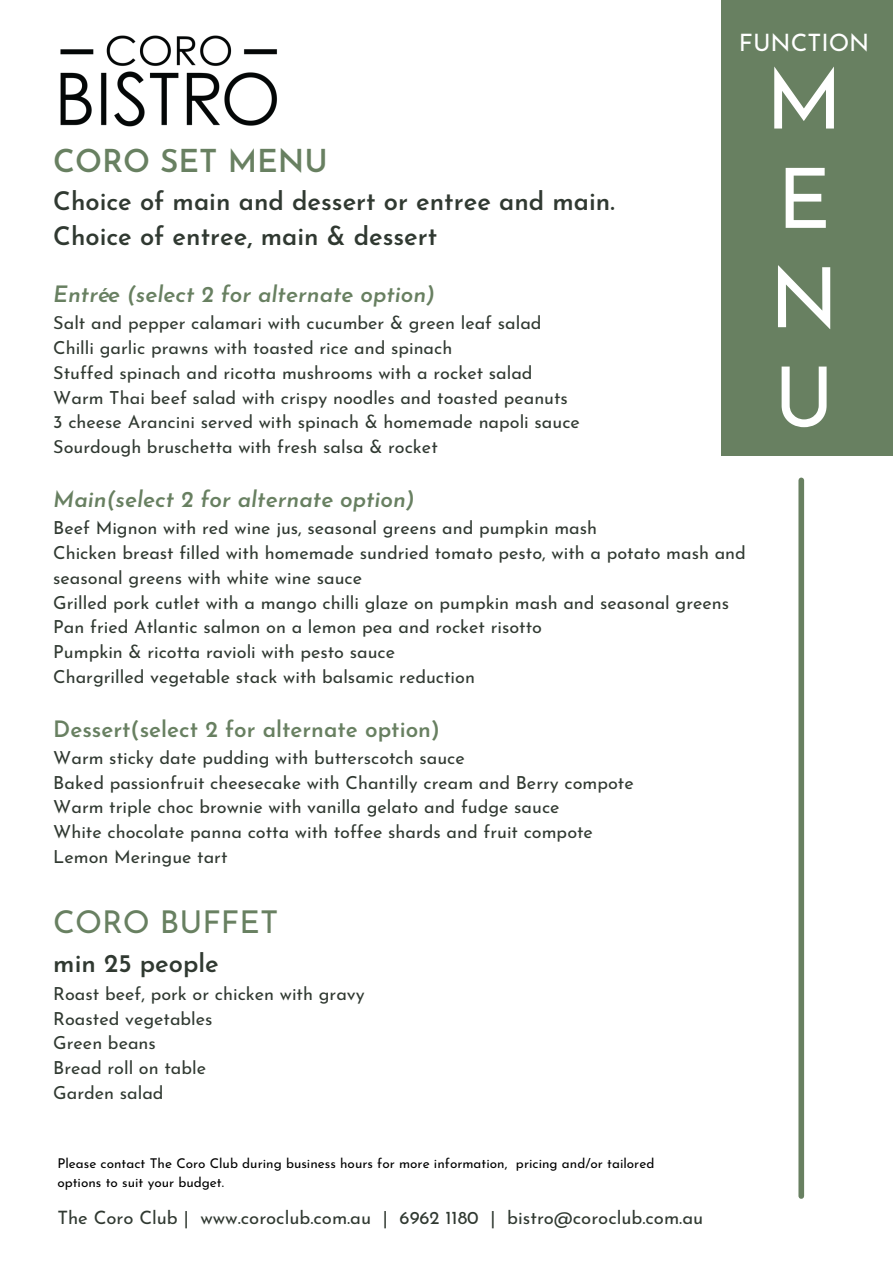
<style>
.page{position:relative;width:893px;height:1264px;background:#fff}
.page>*{position:absolute;margin:0;border:0;box-sizing:border-box;transform-origin:0 0}
.t1{font:82.95px "Josefin Sans";color:#fff}
.t2{font:600 31.5px "Josefin Sans";color:#688061}
.t3{font:31.5px "Josefin Sans";color:#688061}
.t4{font:600 25.5px/34.8px "Josefin Sans";color:#303931}
.t5{font:24px "Josefin Sans";color:#fff}
.t6{font:italic 600 22.5px "Josefin Sans";color:#688061}
.t7{font:600 22.5px "Josefin Sans";color:#688061}
.t8{font:18.45px "Josefin Sans";color:#303931}
.t9{font:18px/24.8px "Josefin Sans";color:#303931}
.t10{font:13.5px/18px "Josefin Sans";color:#000}
</style>
<div class="page">
<div style="left:798px;top:480px;width:6px;height:715px;background:#688061"></div>
<div style="left:720px;top:0;width:172px;height:456px;background:#688061"></div>
<img style="left:60px;top:35px;width:217px;height:92px">
<h3 class="t5" style="left:738px;top:33px;width:132px">FUNCTION</h3>
<p class="t2" style="left:53px;top:148px;width:276px">CORO SET MENU</p>
<p class="t4" style="left:53px;top:186px;width:563px">Choice of main and dessert or entree and main.<br>Choice of entree, main &amp; dessert</p>
<p class="t6" style="left:53px;top:285px;width:383px">Entrée (select 2 for alternate option)</p>
<p class="t9" style="left:53px;top:312px;width:528px">Salt and pepper calamari with cucumber &amp; green leaf salad Chilli garlic prawns with toasted rice and spinach<br>Stuffed spinach and ricotta mushrooms with a rocket salad Warm Thai beef salad with crispy noodles and toasted peanuts 3 cheese Arancini served with spinach &amp; homemade napoli sauce Sourdough bruschetta with fresh salsa &amp; rocket</p>
<p class="t6" style="left:53px;top:490px;width:363px">Main(select 2 for alternate option)</p>
<p class="t9" style="left:53px;top:517px;width:694px">Beef Mignon with red wine jus, seasonal greens and pumpkin mash<br>Chicken breast filled with homemade sundried tomato pesto, with a potato mash and seasonal greens with white wine sauce<br>Grilled pork cutlet with a mango chilli glaze on pumpkin mash and seasonal greens Pan fried Atlantic salmon on a lemon pea and rocket risotto<br>Pumpkin &amp; ricotta ravioli with pesto sauce<br>Chargrilled vegetable stack with balsamic reduction</p>
<p class="t7" style="left:53px;top:720px;width:388px">Dessert(select 2 for alternate option)</p>
<p class="t9" style="left:53px;top:747px;width:582px">Warm sticky date pudding with butterscotch sauce<br>Baked passionfruit cheesecake with Chantilly cream and Berry compote Warm triple choc brownie with vanilla gelato and fudge sauce<br>White chocolate panna cotta with toffee shards and fruit compote Lemon Meringue tart</p>
<p class="t3" style="left:53px;top:909px;width:227px">CORO BUFFET</p>
<p class="t4" style="left:53px;top:947px;width:167px">min 25 people</p>
<p class="t9" style="left:53px;top:982px;width:313px">Roast beef, pork or chicken with gravy<br>Roasted vegetables<br>Green beans<br>Bread roll on table<br>Garden salad</p>
<h3 class="t10" style="left:57px;top:1156px;width:598px">Please contact The Coro Club during business hours for more information, pricing and/or tailored options to suit your budget.</h3>
<p class="t8" style="left:57px;top:1209px;width:647px">The Coro Club | www.coroclub.com.au | 6962 1180 | bistro@coroclub.com.au</p>
<h1 class="t1" style="left:765px;top:66px;width:78px">M</h1>
<h2 class="t1" style="left:777px;top:166px;width:56px">E</h2>
<h3 class="t1" style="left:769px;top:265px;width:71px">N</h3>
<h3 class="t1" style="left:773px;top:364px;width:62px">U</h3>
</div>
